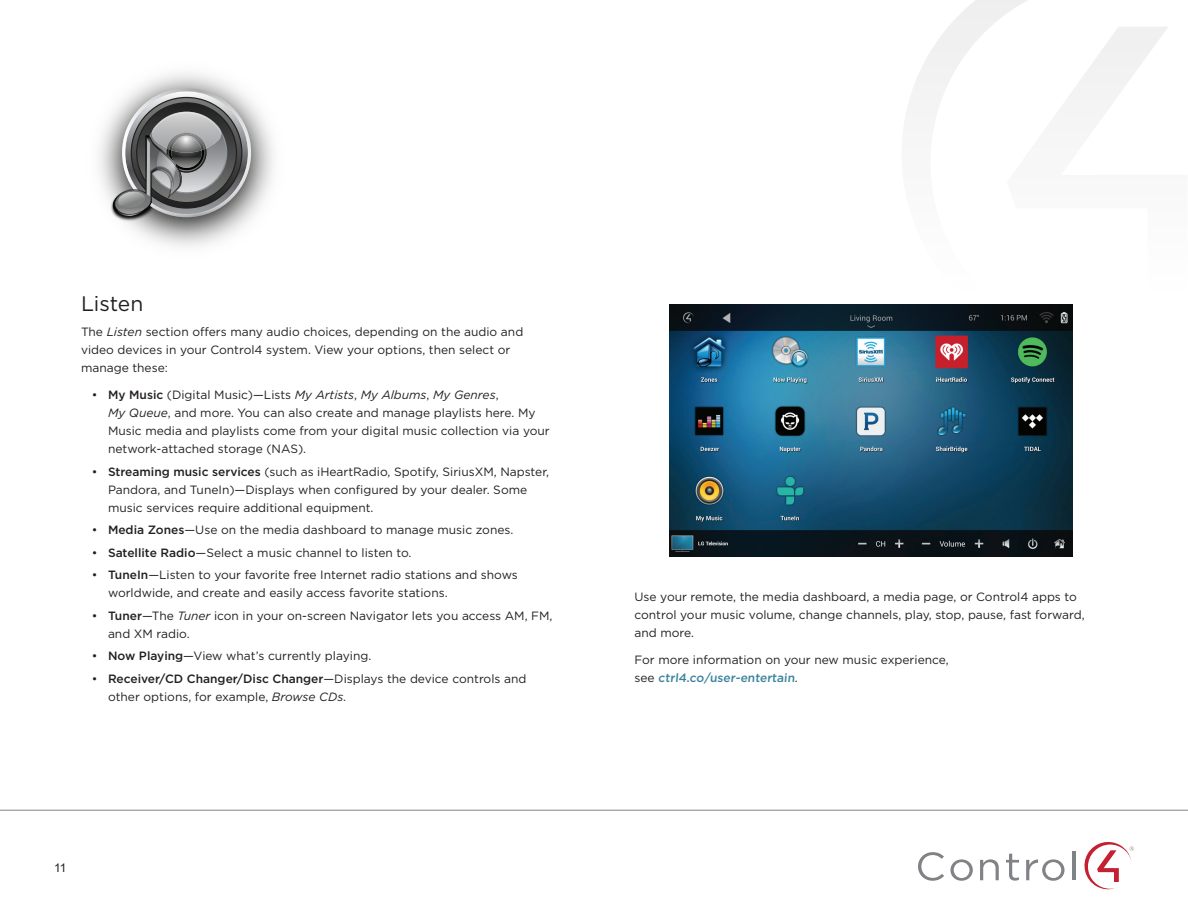
<style>
.page{position:relative;width:1188px;height:918px;background:#fff}
.page>*{position:absolute;margin:0;border:0;box-sizing:border-box;transform-origin:0 0}
.t1{font:21px "Gotham";color:#231f20}
.t2{font:12px/18px "Gotham";color:#231f20}
.t3{font:12px "Arial";color:#231f20}
.s1{font-style:italic}
.s2{font-weight:500}
.s3{font-weight:500;color:#3d839d}
</style>
<div class="page">
<svg style="left:906px;top:0;width:262px;height:356px"></svg>
<svg style="left:918px;top:852px;width:26px;height:29px"></svg>
<svg style="left:950px;top:859px;width:23px;height:22px"></svg>
<svg style="left:980px;top:859px;width:19px;height:21px"></svg>
<svg style="left:1006px;top:854px;width:13px;height:27px"></svg>
<svg style="left:1026px;top:859px;width:39px;height:22px"></svg>
<hr style="left:1072px;top:851px;width:3px;height:29px;background:#808285">
<svg style="left:1084px;top:842px;width:50px;height:47px"></svg>
<hr style="left:0;top:810px;width:1188px;height:1px;background:#808385">
<img style="left:99px;top:73px;width:175px;height:174px">
<img style="left:110px;top:133px;width:77px;height:89px">
<svg style="left:111px;top:88px;width:140px;height:130px;background:#919192"></svg>
<img style="left:669px;top:304px;width:403px;height:252px">
<h1 class="t1" style="left:81px;top:290px;width:64px">Listen</h1>
<p class="t2" style="left:81px;top:323px;width:444px">The <span class="s1">Listen</span> section offers many audio choices, depending on the audio and video devices in your Control4 system. View your options, then select or manage these:</p>
<p class="t2" style="left:108px;top:386px;width:443px;text-indent:-16px">• <span class="s2">My Music</span> (Digital Music)—Lists <span class="s1">My Artists</span>, <span class="s1">My Albums</span>, <span class="s1">My Genres</span>,<br><span class="s1">My Queue</span>, and more. You can also create and manage playlists here. My Music media and playlists come from your digital music collection via your network-attached storage (NAS).</p>
<p class="t2" style="left:108px;top:462px;width:443px;text-indent:-16px">• <span class="s2">Streaming music services</span> (such as iHeartRadio, Spotify, SiriusXM, Napster,<br>Pandora, and TuneIn)—Displays when configured by your dealer. Some music services require additional equipment.</p>
<p class="t2" style="left:92px;top:521px;width:421px">• <span class="s2">Media Zones</span>—Use on the media dashboard to manage music zones.</p>
<p class="t2" style="left:92px;top:543px;width:319px">• <span class="s2">Satellite Radio</span>—Select a music channel to listen to.</p>
<p class="t2" style="left:108px;top:566px;width:411px;text-indent:-16px">• <span class="s2">TuneIn</span>—Listen to your favorite free Internet radio stations and shows worldwide, and create and easily access favorite stations.</p>
<p class="t2" style="left:108px;top:606px;width:446px;text-indent:-16px">• <span class="s2">Tuner</span>—The <span class="s1">Tuner</span> icon in your on-screen Navigator lets you access AM, FM, and XM radio.</p>
<p class="t2" style="left:92px;top:647px;width:279px">• <span class="s2">Now Playing</span>—View what’s currently playing.</p>
<p class="t2" style="left:108px;top:669px;width:420px;text-indent:-16px">• <span class="s2">Receiver/CD Changer/Disc Changer</span>—Displays the device controls and other options, for example, <span class="s1">Browse CDs</span>.</p>
<p class="t3" style="left:54px;top:860px;width:14px">11</p>
<p class="t2" style="left:634px;top:588px;width:452px">Use your remote, the media dashboard, a media page, or Control4 apps to control your music volume, change channels, play, stop, pause, fast forward, and more.</p>
<p class="t2" style="left:634px;top:651px;width:316px">For more information on your new music experience, see <span class="s3">ctrl4.co/user-entertain</span>.</p>
</div>
